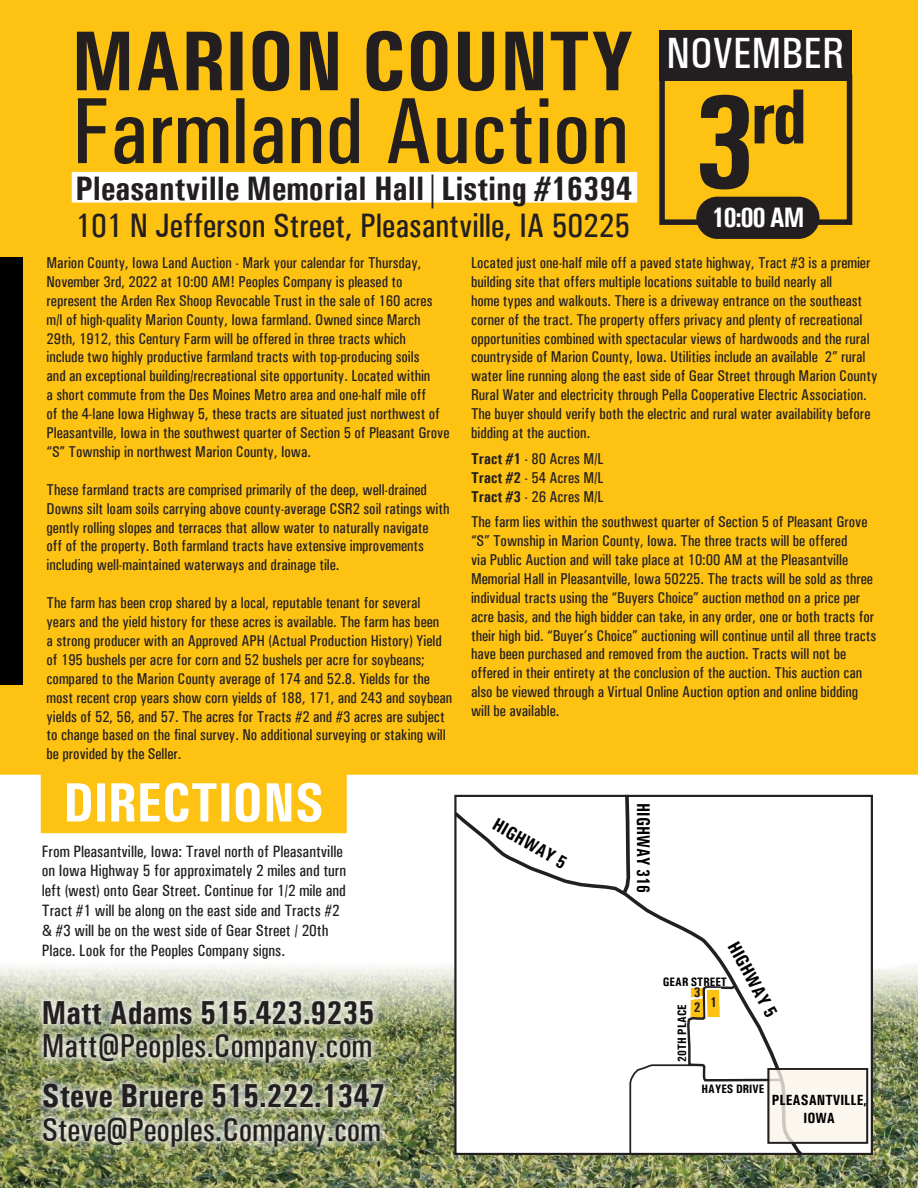
<style>
.page{position:relative;width:918px;height:1188px;background:#fff}
.page>*{position:absolute;margin:0;border:0;box-sizing:border-box;transform-origin:0 0}
.t1{font:500 condensed 94.05px "Univers";color:#231f20}
.t2{font:700 condensed 85.05px "Univers";color:#231f20}
.t3{font:700 condensed 78.15px "Univers";color:#231f20}
.t4{font:700 condensed 55.5px "Univers";color:#fff}
.t5{font:500 condensed 43.95px "Univers";color:#fff}
.t6{font:500 condensed 33.9px "Univers";color:#231f20}
.t7{font:700 condensed 33.9px "Univers";color:#231f20}
.t8{font:500 condensed 33.3px "Univers";color:#231f20}
.t9{font:700 condensed 33.3px "Univers";color:#231f20}
.t10{font:700 condensed 28.2px "Univers";color:#fff}
.t11{font:700 condensed 18.45px "Univers";color:#000}
.t12{font:700 condensed 18.45px "Univers";color:#000;scale:.9 1}
.t13{font:500 condensed 16.5px/19.8px "Univers";color:#231f20}
.t14{font:500 condensed 15.75px/18.9px "Univers";color:#231f20}
.t15{font:700 condensed 14.85px "Univers";color:#000}
.t16{font:700 condensed 14.25px "Univers";color:#231f20}
.t17{font:700 condensed 12.3px "Univers";color:#000}
.s1{font-size:134.1px}
.s2{font-weight:700}
</style>
<div class="page">
<img style="left:0;top:966px;width:918px;height:222px">
<div style="left:41px;top:687px;width:306px;height:146px;background:#fec212"></div>
<div style="left:0;top:0;width:918px;height:775px;background:#fec212"></div>
<div style="left:35px;top:992px;width:348px;height:81px;background:#fff;opacity:.7"></div>
<div style="left:34px;top:1075px;width:359px;height:81px;background:#fff;opacity:.7"></div>
<div style="left:0;top:257px;width:23px;height:427px;background:#000"></div>
<div style="left:72px;top:172px;width:565px;height:31px;background:#fff;border:1px solid #fff"></div>
<div style="left:659px;top:74px;width:193px;height:151px;border:5px solid #231f20"></div>
<div style="left:659px;top:30px;width:193px;height:50px;background:#231f20"></div>
<div style="left:697px;top:198px;width:122px;height:40px;background:#231f20;border-radius:20px"></div>
<div style="left:696px;top:197px;width:124px;height:42px;border:2px solid #231f20;border-radius:20px"></div>
<div style="left:455px;top:796px;width:417px;height:358px;background:#fff"></div>
<svg style="left:451px;top:809px;width:356px;height:351px"></svg>
<svg style="left:620px;top:794px;width:12px;height:103px"></svg>
<svg style="left:629px;top:983px;width:154px;height:174px"></svg>
<div style="left:768px;top:1069px;width:99px;height:74px;background:#faf5eb"></div>
<div style="left:768px;top:1068px;width:100px;height:76px;border:2px solid #231f20"></div>
<p class="t2" style="left:72px;top:10px;width:564px">MARION COUNTY</p>
<p class="t1" style="left:72px;top:76px;width:559px">Farmland Auction</p>
<p class="t7" style="left:75px;top:168px;width:558px">Pleasantville Memorial Hall|Listing #16394</p>
<p class="t6" style="left:75px;top:205px;width:556px">101 N Jefferson Street, Pleasantville, IA 50225</p>
<p class="t5" style="left:667px;top:27px;width:179px">NOVEMBER</p>
<p class="t3" style="left:692px;top:69px;width:116px"><span class="s1">3</span>rd</p>
<p class="t10" style="left:711px;top:200px;width:95px">10:00 AM</p>
<p class="t14" style="left:47px;top:253px;width:404px">Marion County, Iowa Land Auction - Mark your calendar for Thursday, November 3rd, 2022 at 10:00 AM! Peoples Company is pleased to represent the Arden Rex Shoop Revocable Trust in the sale of 160 acres m/l of high-quality Marion County, Iowa farmland. Owned since March 29th, 1912, this Century Farm will be offered in three tracts which<br>include two highly productive farmland tracts with top-producing soils<br>and an exceptional building/recreational site opportunity. Located within<br>a short commute from the Des Moines Metro area and one-half mile off<br>of the 4-lane Iowa Highway 5, these tracts are situated just northwest of Pleasantville, Iowa in the southwest quarter of Section 5 of Pleasant Grove “S” Township in northwest Marion County, Iowa.</p>
<p class="t14" style="left:47px;top:480px;width:404px">These farmland tracts are comprised primarily of the deep, well-drained Downs silt loam soils carrying above county-average CSR2 soil ratings with gently rolling slopes and terraces that allow water to naturally navigate<br>off of the property. Both farmland tracts have extensive improvements including well-maintained waterways and drainage tile.</p>
<p class="t14" style="left:47px;top:593px;width:407px">The farm has been crop shared by a local, reputable tenant for several years and the yield history for these acres is available. The farm has been<br>a strong producer with an Approved APH (Actual Production History) Yield of 195 bushels per acre for corn and 52 bushels per acre for soybeans; compared to the Marion County average of 174 and 52.8. Yields for the most recent crop years show corn yields of 188, 171, and 243 and soybean yields of 52, 56, and 57. The acres for Tracts #2 and #3 acres are subject to change based on the final survey. No additional surveying or staking will be provided by the Seller.</p>
<p class="t4" style="left:63px;top:769px;width:263px">DIRECTIONS</p>
<p class="t13" style="left:42px;top:841px;width:306px">From Pleasantville, Iowa: Travel north of Pleasantville on Iowa Highway 5 for approximately 2 miles and turn left (west) onto Gear Street. Continue for 1/2 mile and Tract #1 will be along on the east side and Tracts #2 &amp; #3 will be on the west side of Gear Street / 20th Place. Look for the Peoples Company signs.</p>
<p class="t9" style="left:42px;top:992px;width:334px">Matt Adams 515.423.9235</p>
<p class="t8" style="left:42px;top:1027px;width:332px">Matt@Peoples.Company.com</p>
<p class="t9" style="left:42px;top:1076px;width:345px">Steve Bruere 515.222.1347</p>
<p class="t8" style="left:42px;top:1110px;width:340px">Steve@Peoples.Company.com</p>
<p class="t14" style="left:471px;top:253px;width:408px">Located just one-half mile off a paved state highway, Tract #3 is a premier building site that offers multiple locations suitable to build nearly all<br>home types and walkouts. There is a driveway entrance on the southeast corner of the tract. The property offers privacy and plenty of recreational opportunities combined with spectacular views of hardwoods and the rural countryside of Marion County, Iowa. Utilities include an available 2” rural water line running along the east side of Gear Street through Marion County Rural Water and electricity through Pella Cooperative Electric Association.<br>The buyer should verify both the electric and rural water availability before bidding at the auction.</p>
<p class="t14" style="left:471px;top:450px;width:134px"><span class="s2">Tract #1</span> - 80 Acres M/L</p>
<p class="t14" style="left:471px;top:469px;width:134px"><span class="s2">Tract #2</span> - 54 Acres M/L</p>
<p class="t14" style="left:471px;top:487px;width:134px"><span class="s2">Tract #3</span> - 26 Acres M/L</p>
<p class="t14" style="left:471px;top:512px;width:407px">The farm lies within the southwest quarter of Section 5 of Pleasant Grove “S” Township in Marion County, Iowa. The three tracts will be offered<br>via Public Auction and will take place at 10:00 AM at the Pleasantville Memorial Hall in Pleasantville, Iowa 50225. The tracts will be sold as three individual tracts using the “Buyers Choice” auction method on a price per acre basis, and the high bidder can take, in any order, one or both tracts for their high bid. “Buyer’s Choice” auctioning will continue until all three tracts have been purchased and removed from the auction. Tracts will not be offered in their entirety at the conclusion of the auction. This auction can also be viewed through a Virtual Online Auction option and online bidding will be available.</p>
<p class="t11" style="left:500px;top:813px;width:84px;rotate:30deg">HIGHWAY 5</p>
<p class="t12" style="left:655px;top:803px;width:101px;rotate:90deg">HIGHWAY 316</p>
<p class="t11" style="left:742px;top:938px;width:84px;rotate:61deg">HIGHWAY 5</p>
<p class="t17" style="left:663px;top:975px;width:66px">GEAR STREET</p>
<p class="t16" style="left:710px;top:993px;width:8px">1</p>
<p class="t16" style="left:694px;top:983px;width:8px">3</p>
<p class="t16" style="left:694px;top:999px;width:8px">2</p>
<p class="t17" style="left:675px;top:1062px;width:59px;rotate:-90deg">20TH PLACE</p>
<p class="t17" style="left:701px;top:1082px;width:64px">HAYES DRIVE</p>
<p class="t15" style="left:772px;top:1091px;width:96px">PLEASANTVILLE,</p>
<p class="t15" style="left:804px;top:1109px;width:33px">IOWA</p>
</div>
